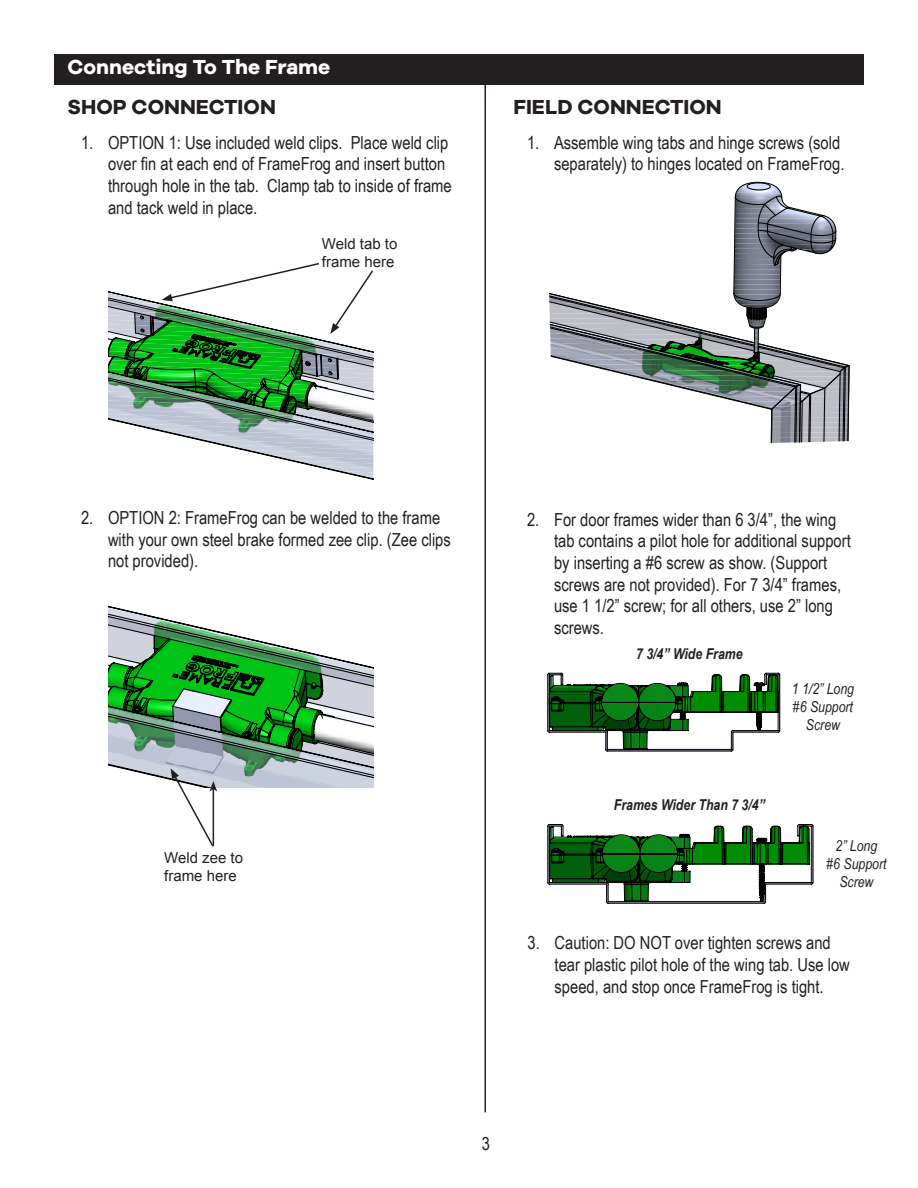
<style>
.page{position:relative;width:918px;height:1188px;background:#fff}
.page>*{position:absolute;margin:0;border:0;box-sizing:border-box;transform-origin:0 0}
.Headings{font:700 21px "Galyon";color:#231f20}
.Headings-2{font:700 21px "Galyon";color:#fff}
.t1{font:18px/21.6px "Arial Narrow";color:#231f20}
.t2{font:italic 15px/18px "Arial Narrow";color:#231f20;text-align:center}
.Labels{font:15px/18px "Arial";color:#231f20}
.t3{font:italic 700 15px "Arial Narrow";color:#231f20}
</style>
<div class="page">
<div style="left:54px;top:54px;width:810px;height:30px;background:#231f20"></div>
<svg style="left:108px;top:291px;width:265px;height:189px"></svg>
<svg style="left:108px;top:605px;width:265px;height:183px"></svg>
<svg style="left:330px;top:270px;width:43px;height:64px"></svg>
<svg style="left:162px;top:263px;width:159px;height:38px"></svg>
<svg style="left:547px;top:672px;width:233px;height:80px"></svg>
<svg style="left:548px;top:824px;width:265px;height:80px"></svg>
<svg style="left:549px;top:182px;width:301px;height:262px"></svg>
<hr style="left:484px;top:69px;width:2px;height:1043px;background:#231f20">
<svg style="left:171px;top:768px;width:46px;height:79px"></svg>
<p class="Headings-2" style="left:68px;top:54px;width:264px">Connecting To The Frame</p>
<p class="Headings" style="left:68px;top:94px;width:210px">SHOP CONNECTION</p>
<p class="t1" style="left:108px;top:131px;width:345px;text-indent:-27px">1. OPTION 1: Use included weld clips. Place weld clip over fin at each end of FrameFrog and insert button through hole in the tab. Clamp tab to inside of frame and tack weld in place.</p>
<p class="Labels" style="left:322px;top:235px;width:77px">Weld tab to frame here</p>
<p class="Headings" style="left:514px;top:94px;width:210px">FIELD CONNECTION</p>
<p class="t1" style="left:527px;top:131px;width:319px;text-align:right">1. Assemble wing tabs and hinge screws (sold separately) to hinges located on FrameFrog.</p>
<p class="t1" style="left:108px;top:506px;width:344px;text-indent:-27px">2. OPTION 2: FrameFrog can be welded to the frame with your own steel brake formed zee clip. (Zee clips not provided).</p>
<p class="Labels" style="left:164px;top:849px;width:80px">Weld zee to frame here</p>
<p class="t1" style="left:554px;top:508px;width:298px;text-indent:-27px">2. For door frames wider than 6 3/4”, the wing tab contains a pilot hole for additional support by inserting a #6 screw as show. (Support screws are not provided). For 7 3/4” frames, use 1 1/2” screw; for all others, use 2” long screws.</p>
<p class="t3" style="left:636px;top:643px;width:108px">7 3/4” Wide Frame</p>
<p class="t3" style="left:614px;top:793px;width:152px">Frames Wider Than 7 3/4”</p>
<p class="t2" style="left:792px;top:680px;width:64px">1 1/2” Long #6 Support<br>Screw</p>
<p class="t2" style="left:836px;top:836px;width:43px">2” Long</p>
<p class="t2" style="left:826px;top:854px;width:62px">#6 Support<br>Screw</p>
<p class="t1" style="left:555px;top:932px;width:297px;text-indent:-27px">3. Caution: DO NOT over tighten screws and tear plastic pilot hole of the wing tab. Use low speed, and stop once FrameFrog is tight.</p>
<p class="t1" style="left:482px;top:1132px;width:10px">3</p>
</div>
